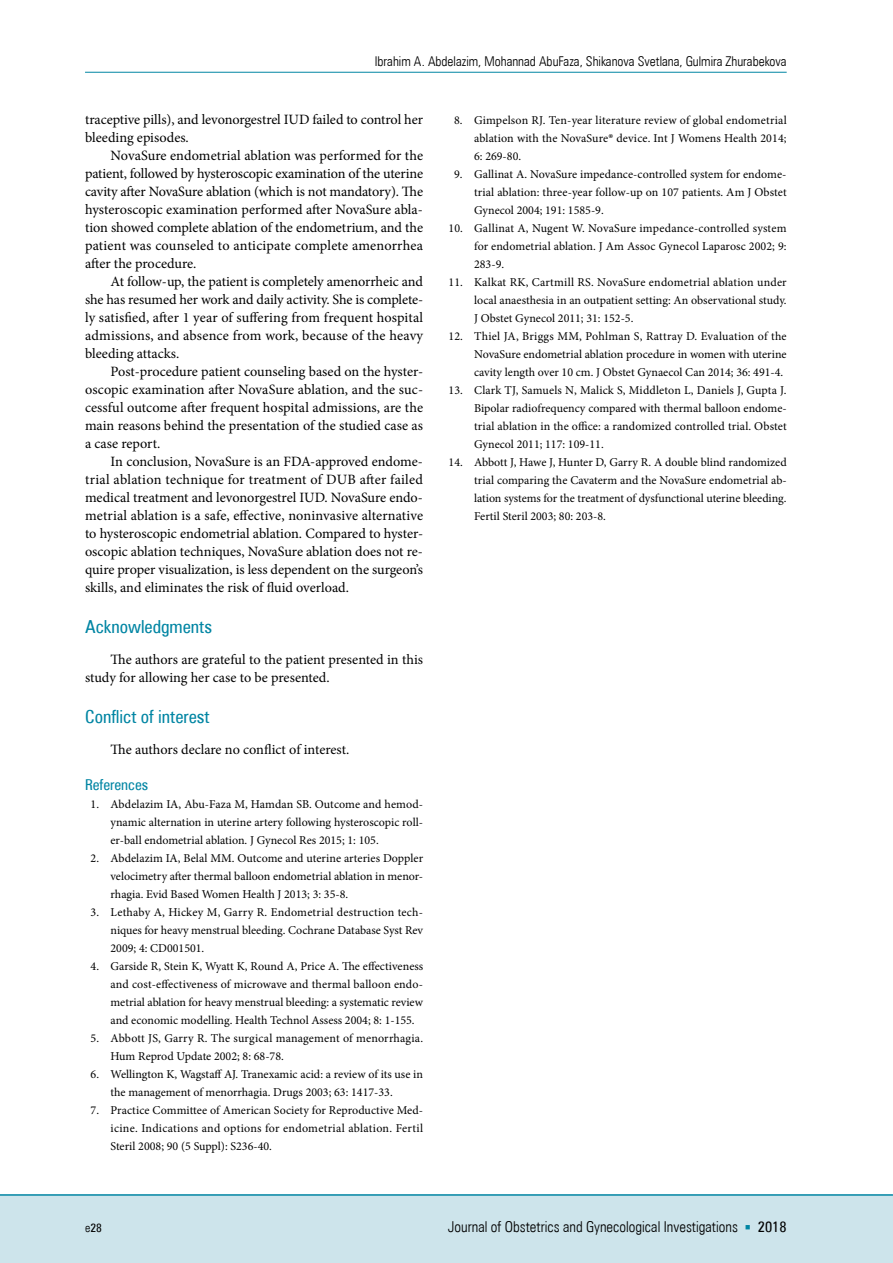
<style>
.page{position:relative;width:893px;height:1263px;background:#fff}
.page>*{position:absolute;margin:0;border:0;box-sizing:border-box;transform-origin:0 0}
.t1{font:18px "Zurich Cn EU";color:#0085a3}
.t2{font:15px "Zurich Lt Cn EU";color:#000}
.t3{font:15px "Zurich Cn EU";color:#0085a3}
.t4{font:14.25px/18px "Minion Pro";color:#000;text-align:justify}
.t5{font:13.5px "Zurich Lt Cn EU";color:#000}
.t6{font:12px/18px "Minion Pro";color:#000;text-align:justify}
.t7{font:12px "Zurich Cn EU";color:#000}
.s1{font-size:15px}
.s2{font-family:"Zurich Lt Cn EU"}
.s3{font-family:"Minion Pro";color:#0085a3}
.s4{font-family:"Zurich Cn EU"}
</style>
<div class="page">
<div style="left:0;top:1195px;width:893px;height:68px;background:#cde4eb"></div>
<hr style="left:0;top:1194px;width:893px;height:2px;background:#0085a3">
<hr style="left:85px;top:72px;width:702px;height:1px;background:#0085a3">
<p class="t5" style="left:375px;top:53px;width:413px">Ibrahim A. Abdelazim, Mohannad AbuFaza, Shikanova Svetlana, Gulmira Zhurabekova</p>
<p class="t4" style="left:85px;top:111px;width:339px">traceptive pills), and levonorgestrel IUD failed to control her bleeding episodes.</p>
<p class="t4" style="left:85px;top:147px;width:340px;text-indent:26px">NovaSure endometrial ablation was performed for the patient, followed by hysteroscopic examination of the uterine cavity after NovaSure ablation (which is not mandatory). The hysteroscopic examination performed after NovaSure abla&shy;tion showed complete ablation of the endometrium, and the patient was counseled to anticipate complete amenorrhea after the procedure.</p>
<p class="t4" style="left:85px;top:273px;width:340px;text-indent:26px">At follow-up, the patient is completely amenorrheic and she has resumed her work and daily activity. She is complete&shy;ly satisfied, after 1 year of suffering from frequent hospital admissions, and absence from work, because of the heavy bleeding attacks.</p>
<p class="t4" style="left:85px;top:363px;width:340px;text-indent:26px">Post-procedure patient counseling based on the hyster&shy;oscopic examination after NovaSure ablation, and the suc&shy;cessful outcome after frequent hospital admissions, are the main reasons behind the presentation of the studied case as a case report.</p>
<p class="t4" style="left:85px;top:453px;width:340px;text-indent:26px">In conclusion, NovaSure is an FDA-approved endome&shy;trial ablation technique for treatment of DUB after failed medical treatment and levonorgestrel IUD. NovaSure endo&shy;metrial ablation is a safe, effective, noninvasive alternative to hysteroscopic endometrial ablation. Compared to hyster&shy;oscopic ablation techniques, NovaSure ablation does not re&shy;quire proper visualization, is less dependent on the surgeon’s skills, and eliminates the risk of fluid overload.</p>
<h1 class="t1" style="left:85px;top:615px;width:129px">Acknowledgments</h1>
<p class="t4" style="left:85px;top:651px;width:340px;text-indent:26px">The authors are grateful to the patient presented in this study for allowing her case to be presented.</p>
<h1 class="t1" style="left:85px;top:705px;width:126px">Conflict of interest</h1>
<p class="t4" style="left:111px;top:741px;width:240px">The authors declare no conflict of interest.</p>
<p class="t3" style="left:85px;top:776px;width:65px">References</p>
<p class="t6" style="left:111px;top:796px;width:314px;text-indent:-20px">1. Abdelazim IA, Abu-Faza M, Hamdan SB. Outcome and hemod&shy;ynamic alternation in uterine artery following hysteroscopic roll&shy;er-ball endometrial ablation. J Gynecol Res 2015; 1: 105.</p>
<p class="t6" style="left:111px;top:850px;width:314px;text-indent:-20px">2. Abdelazim IA, Belal MM. Outcome and uterine arteries Doppler velocimetry after thermal balloon endometrial ablation in menor&shy;rhagia. Evid Based Women Health J 2013; 3: 35-8.</p>
<p class="t6" style="left:111px;top:904px;width:314px;text-indent:-20px">3. Lethaby A, Hickey M, Garry R. Endometrial destruction tech&shy;niques for heavy menstrual bleeding. Cochrane Database Syst Rev 2009; 4: CD001501.</p>
<p class="t6" style="left:111px;top:958px;width:314px;text-indent:-20px">4. Garside R, Stein K, Wyatt K, Round A, Price A. The effectiveness and cost-effectiveness of microwave and thermal balloon endo&shy;metrial ablation for heavy menstrual bleeding: a systematic review and economic modelling. Health Technol Assess 2004; 8: 1-155.</p>
<p class="t6" style="left:111px;top:1030px;width:314px;text-indent:-20px">5. Abbott JS, Garry R. The surgical management of menorrhagia.<br>Hum Reprod Update 2002; 8: 68-78.</p>
<p class="t6" style="left:111px;top:1066px;width:314px;text-indent:-20px">6. Wellington K, Wagstaff AJ. Tranexamic acid: a review of its use in the management of menorrhagia. Drugs 2003; 63: 1417-33.</p>
<p class="t6" style="left:111px;top:1102px;width:314px;text-indent:-20px">7. Practice Committee of American Society for Reproductive Med&shy;icine. Indications and options for endometrial ablation. Fertil Steril 2008; 90 (5 Suppl): S236-40.</p>
<p class="t6" style="left:474px;top:112px;width:314px;text-indent:-20px">8. Gimpelson RJ. Ten-year literature review of global endometrial ablation with the NovaSure<span class="s1">®</span> device. Int J Womens Health 2014; 6: 269-80.</p>
<p class="t6" style="left:474px;top:166px;width:314px;text-indent:-20px">9. Gallinat A. NovaSure impedance-controlled system for endome&shy;trial ablation: three-year follow-up on 107 patients. Am J Obstet Gynecol 2004; 191: 1585-9.</p>
<p class="t6" style="left:474px;top:220px;width:314px;text-indent:-26px">10. Gallinat A, Nugent W. NovaSure impedance-controlled system for endometrial ablation. J Am Assoc Gynecol Laparosc 2002; 9:<br>283-9.</p>
<p class="t6" style="left:474px;top:274px;width:314px;text-indent:-26px">11. Kalkat RK, Cartmill RS. NovaSure endometrial ablation under local anaesthesia in an outpatient setting: An observational study.<br>J Obstet Gynecol 2011; 31: 152-5.</p>
<p class="t6" style="left:474px;top:328px;width:314px;text-indent:-26px">12. Thiel JA, Briggs MM, Pohlman S, Rattray D. Evaluation of the NovaSure endometrial ablation procedure in women with uterine cavity length over 10 cm. J Obstet Gynaecol Can 2014; 36: 491-4.</p>
<p class="t6" style="left:474px;top:382px;width:314px;text-indent:-26px">13. Clark TJ, Samuels N, Malick S, Middleton L, Daniels J, Gupta J.<br>Bipolar radiofrequency compared with thermal balloon endome&shy;trial ablation in the office: a randomized controlled trial. Obstet Gynecol 2011; 117: 109-11.</p>
<p class="t6" style="left:474px;top:454px;width:314px;text-indent:-26px">14. Abbott J, Hawe J, Hunter D, Garry R. A double blind randomized trial comparing the Cavaterm and the NovaSure endometrial ab&shy;lation systems for the treatment of dysfunctional uterine bleeding.<br>Fertil Steril 2003; 80: 203-8.</p>
<p class="t7" style="left:85px;top:1221px;width:18px"><span class="s2">e</span>28</p>
<p class="t2" style="left:448px;top:1218px;width:340px">Journal of Obstetrics and Gynecological Investigations <span class="s3">■</span> <span class="s4">2018</span></p>
</div>
